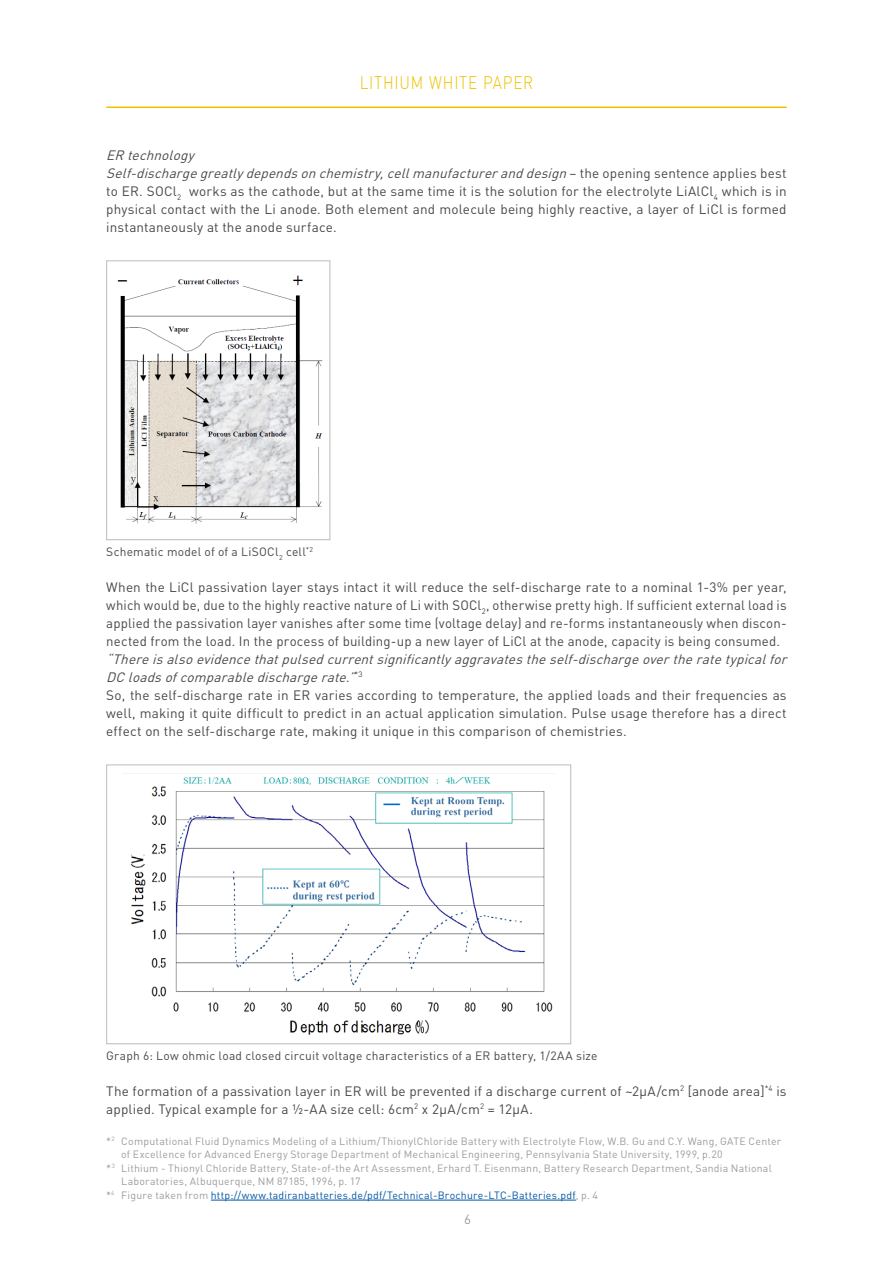
<style>
.page{position:relative;width:893px;height:1263px;background:#fff}
.page>*{position:absolute;margin:0;border:0;box-sizing:border-box;transform-origin:0 0}
.t1{font:300 18px "DIN";letter-spacing:.05em;color:#efc100;scale:.85 1}
.t2{font:13.5px/18px "DIN";letter-spacing:.01em;color:#484847}
.t3{font:300 13.5px "DIN";color:#7d7d7d}
.t4{font:12px "DIN";letter-spacing:.015em;color:#484847}
.t5{font:10.5px "DIN";letter-spacing:.02em;color:#9c9c9d}
.t6{font:10.5px "DIN";letter-spacing:.02em;color:#0056a5}
.s1{font-style:italic}
.s2{color:#9c9c9d}
</style>
<div class="page">
<hr style="left:106px;top:106px;width:681px;height:2px;background:#efc100">
<hr style="left:211px;top:1200px;width:365px;height:1px;background:#0056a5">
<img style="left:117px;top:275px;width:206px;height:249px">
<div style="left:106px;top:260px;width:224px;height:280px;border:1px solid #bbbcbc"></div>
<img style="left:123px;top:773px;width:431px;height:262px">
<div style="left:106px;top:764px;width:465px;height:280px;border:1px solid #bbbcbc"></div>
<h1 class="t1" style="left:360px;top:71px;width:206px">LITHIUM WHITE PAPER</h1>
<p class="t2" style="left:106px;top:146px;width:682px"><span class="s1">ER technology<br>Self-dischargegreatlydependsonchemistry,cellmanufactureranddesign</span>– t h e o p e n i n g s e n t e n c e a p p l i e s b e s t to ER. SOCl<sub>2</sub> works as the cathode, but at the same time it is the solution for the electrolyte LiAlCl<sub>4</sub> which is in physical contact with the Li anode. Both element and molecule being highly reactive, a layer of LiCl is formed instantaneously at the anode surface.</p>
<p class="t4" style="left:106px;top:544px;width:208px">Schematic model of of a LiSOCl<sub>2</sub> cell<sup>*2</sup></p>
<p class="t2" style="left:106px;top:578px;width:682px;text-align:justify">When the LiCl passivation layer stays intact it will reduce the self-discharge rate to a nominal 1-3% per year, which would be, due to the highly reactive nature of Li with SOCl<sub>2</sub>, otherwise pretty high. If sufficient external load is applied the passivation layer vanishes after some time (voltage delay) and re-forms instantaneously when discon&shy;nected from the load. In the process of building-up a new layer of LiCl at the anode, capacity is being consumed.</p>
<p class="t2" style="left:106px;top:650px;width:686px"><span class="s1">“Thereisalsoevidencethatpulsedcurrentsignificantlyaggravatestheself-dischargeovertheratetypicalfor DC loadsofcomparabledischargerate.”</span><sup>*</sup> <sup>3<br></sup>So, the self-discharge rate in ER varies according to temperature, the applied loads and their frequencies as well, making it quite difficult to predict in an actual application simulation. Pulse usage therefore has a direct effect on the self-discharge rate, making it unique in this comparison of chemistries.</p>
<p class="t4" style="left:106px;top:1048px;width:493px">Graph 6: Low ohmic load closed circuit voltage characteristics of a ER battery, 1/2AA size</p>
<p class="t2" style="left:106px;top:1082px;width:682px">The formation of a passivation layer in ER will be prevented if a discharge current of ~2μA/cm<sup>2</sup> [anode area]<sup>*4</sup> is applied. Typical example for a ½-AA size cell: 6cm<sup>2</sup> x 2μA/cm<sup>2</sup> = 12μA.</p>
<p class="t5" style="left:106px;top:1134px;width:676px">*<sup>2</sup> Computational Fluid Dynamics Modeling of a Lithium/ThionylChloride Battery with Electrolyte Flow, W.B. Gu and C.Y. Wang, GATE Center</p>
<p class="t5" style="left:121px;top:1148px;width:603px">of Excellence for Advanced Energy Storage Department of Mechanical Engineering, Pennsylvania State University, 1999, p.20</p>
<p class="t5" style="left:106px;top:1161px;width:667px">*<sup>3</sup> Lithium - Thionyl Chloride Battery, State-of-the Art Assessment, Erhard T. Eisenmann, Battery Research Department, Sandia National</p>
<p class="t5" style="left:121px;top:1175px;width:241px">Laboratories, Albuquerque, NM 87185, 1996, p. 17</p>
<p class="t6" style="left:106px;top:1188px;width:493px"><span class="s2">*</span><sup>4</sup> <span class="s2">Figure taken from</span> http://www.tadiranbatteries.de/pdf/Technical-Brochure-LTC-Batteries.pdf<span class="s2">, p. 4</span></p>
<p class="t3" style="left:464px;top:1211px;width:8px">6</p>
</div>
